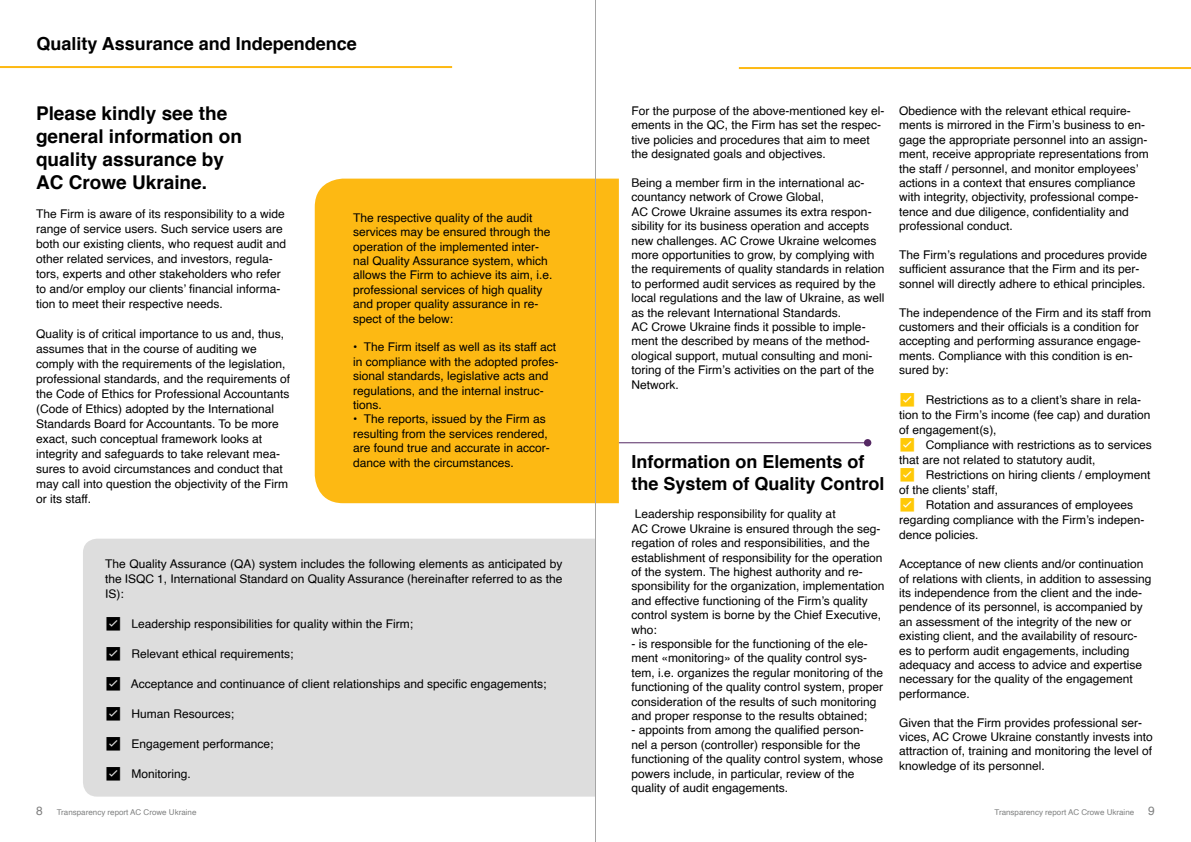
<style>
.page{position:relative;width:1191px;height:842px;background:#fff}
.page>*{position:absolute;margin:0;border:0;box-sizing:border-box;transform-origin:0 0}
.t1{font:700 19px/22.8px "Helvetica";color:#000}
.t2{font:700 18px/21.6px "Helvetica";color:#000}
.t3{font:12px/14.4px "Helvetica";color:#000}
.t4{font:8px "Helvetica";color:#7f8080}
.s1{color:#ffc907}
.s2{font-size:12px;color:#808080}
.s3{font-size:12px}
</style>
<div class="page">
<div style="left:315px;top:179px;width:304px;height:324px;background:#fdb913"></div>
<div style="left:83px;top:539px;width:512px;height:258px;background:#ddd"></div>
<hr style="left:0;top:66px;width:452px;height:2px;background:#fdb913">
<hr style="left:595px;top:0;width:1px;height:842px;background:#a5a5a5">
<hr style="left:739px;top:67px;width:452px;height:2px;background:#fdb913">
<div style="left:864px;top:439px;width:7px;height:7px;background:#552863;border-radius:50%"></div>
<hr style="left:619px;top:442px;width:246px;height:1px;background:#552863">
<h2 class="t2" style="left:36px;top:33px;width:322px">Quality Assurance and Independence</h2>
<h1 class="t1" style="left:36px;top:102px;width:207px">Please kindly see the general information on quality assurance by<br>AC Crowe Ukraine.</h1>
<p class="t3" style="left:36px;top:207px;width:252px;line-height:15px">The Firm is aware of its responsibility to a wide range of service users. Such service users are both our existing clients, who request audit and other related services, and investors, regula&shy;tors, experts and other stakeholders who refer to and/or employ our clients’ financial informa&shy;tion to meet their respective needs.</p>
<p class="t3" style="left:36px;top:327px;width:256px;line-height:15px">Quality is of critical importance to us and, thus, assumes that in the course of auditing we comply with the requirements of the legislation, professional standards, and the requirements of the Code of Ethics for Professional Accountants (Code of Ethics) adopted by the International Standards Board for Accountants. To be more exact, such conceptual framework looks at integrity and safeguards to take relevant mea&shy;sures to avoid circumstances and conduct that may call into question the objectivity of the Firm or its staff.</p>
<p class="t3" style="left:353px;top:211px;width:201px">The respective quality of the audit services may be ensured through the operation of the implemented inter&shy;nal Quality Assurance system, which allows the Firm to achieve its aim, i.e. professional services of high quality and proper quality assurance in re&shy;spect of the below:</p>
<p class="t3" style="left:353px;top:340px;width:207px">• The Firm itself as well as its staff act in compliance with the adopted profes&shy;sional standards, legislative acts and regulations, and the internal instruc&shy;tions.</p>
<p class="t3" style="left:353px;top:412px;width:198px">• The reports, issued by the Firm as resulting from the services rendered, are found true and accurate in accor&shy;dance with the circumstances.</p>
<p class="t3" style="left:105px;top:556px;width:459px;line-height:15px;text-align:justify">The Quality Assurance (QA) system includes the following elements as anticipated by the ISQC 1, International Standard on Quality Assurance (hereinafter referred to as the IS):</p>
<p class="t3" style="left:105px;top:617px;width:309px">✅ Leadership responsibilities for quality within the Firm;</p>
<p class="t3" style="left:105px;top:647px;width:190px">✅ Relevant ethical requirements;</p>
<p class="t3" style="left:105px;top:677px;width:443px">✅ Acceptance and continuance of client relationships and specific engagements;</p>
<p class="t3" style="left:105px;top:707px;width:131px">✅ Human Resources;</p>
<p class="t3" style="left:105px;top:737px;width:170px">✅ Engagement performance;</p>
<p class="t3" style="left:105px;top:767px;width:87px">✅ Monitoring.</p>
<p class="t3" style="left:631px;top:104px;width:254px">For the purpose of the above-mentioned key el&shy;ements in the QC, the Firm has set the respec&shy;tive policies and procedures that aim to meet the designated goals and objectives.</p>
<p class="t3" style="left:631px;top:176px;width:254px">Being a member firm in the international ac&shy;countancy network of Crowe Global,<br>AC Crowe Ukraine assumes its extra respon&shy;sibility for its business operation and accepts new challenges. AC Crowe Ukraine welcomes more opportunities to grow, by complying with the requirements of quality standards in relation to performed audit services as required by the local regulations and the law of Ukraine, as well as the relevant International Standards.<br>AC Crowe Ukraine finds it possible to imple&shy;ment the described by means of the method&shy;ological support, mutual consulting and moni&shy;toring of the Firm’s activities on the part of the Network.</p>
<h2 class="t2" style="left:631px;top:451px;width:255px">Information on Elements of the System of Quality Control</h2>
<p class="t3" style="left:631px;top:507px;width:254px">Leadership responsibility for quality at<br>AC Crowe Ukraine is ensured through the seg&shy;regation of roles and responsibilities, and the establishment of responsibility for the operation of the system. The highest authority and re&shy;sponsibility for the organization, implementation and effective functioning of the Firm’s quality control system is borne by the Chief Executive, who:</p>
<p class="t3" style="left:631px;top:637px;width:253px">- is responsible for the functioning of the ele&shy;ment «monitoring» of the quality control sys&shy;tem, i.e. organizes the regular monitoring of the functioning of the quality control system, proper consideration of the results of such monitoring and proper response to the results obtained;</p>
<p class="t3" style="left:631px;top:723px;width:253px">- appoints from among the qualified person-<br>nel a person (controller) responsible for the functioning of the quality control system, whose powers include, in particular, review of the quality of audit engagements.</p>
<p class="t3" style="left:899px;top:104px;width:251px">Obedience with the relevant ethical require&shy;ments is mirrored in the Firm’s business to en&shy;gage the appropriate personnel into an assign&shy;ment, receive appropriate representations from the staff / personnel, and monitor employees’ actions in a context that ensures compliance with integrity, objectivity, professional compe&shy;tence and due diligence, confidentiality and professional conduct.</p>
<p class="t3" style="left:899px;top:248px;width:249px">The Firm’s regulations and procedures provide sufficient assurance that the Firm and its per&shy;sonnel will directly adhere to ethical principles.</p>
<p class="t3" style="left:899px;top:306px;width:253px">The independence of the Firm and its staff from customers and their officials is a condition for accepting and performing assurance engage&shy;ments. Compliance with this condition is en&shy;sured by:</p>
<p class="t3" style="left:899px;top:393px;width:254px;line-height:15px"><span class="s1">✅</span> Restrictions as to a client’s share in rela&shy;tion to the Firm’s income (fee cap) and duration of engagement(s),<br><span class="s1">✅</span> Compliance with restrictions as to services that are not related to statutory audit,<br><span class="s1">✅</span> Restrictions on hiring clients / employment of the clients’ staff,<br><span class="s1">✅</span> Rotation and assurances of employees regarding compliance with the Firm’s indepen&shy;dence policies.</p>
<p class="t3" style="left:899px;top:557px;width:254px">Acceptance of new clients and/or continuation of relations with clients, in addition to assessing its independence from the client and the inde&shy;pendence of its personnel, is accompanied by an assessment of the integrity of the new or existing client, and the availability of resourc&shy;es to perform audit engagements, including adequacy and access to advice and expertise necessary for the quality of the engagement performance.</p>
<p class="t3" style="left:899px;top:715px;width:255px">Given that the Firm provides professional ser&shy;vices, AC Crowe Ukraine constantly invests into attraction of, training and monitoring the level of knowledge of its personnel.</p>
<p class="t4" style="left:36px;top:806px;width:162px"><span class="s2">8</span> Transparency report AC Crowe Ukraine</p>
<p class="t4" style="left:994px;top:806px;width:162px">Transparency report AC Crowe Ukraine <span class="s3">9</span></p>
</div>
